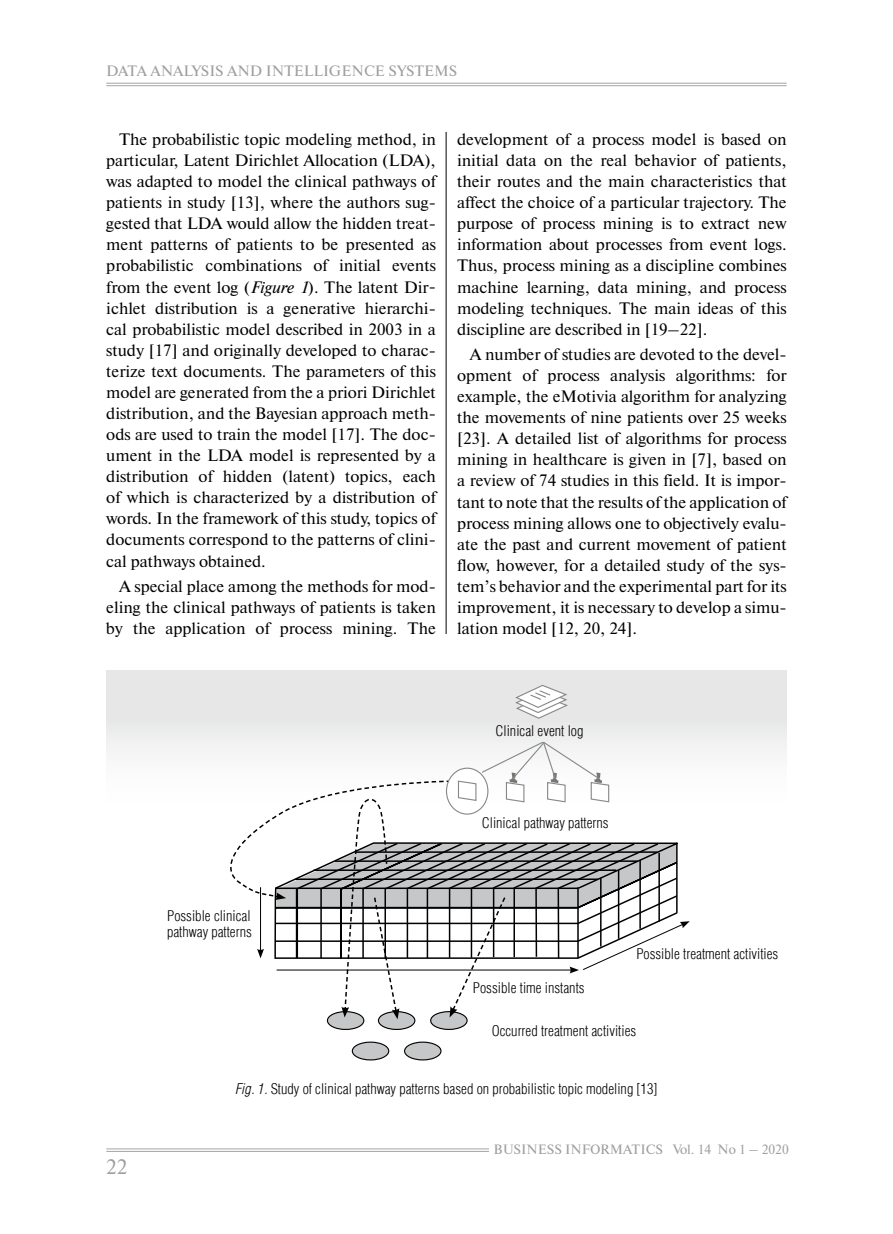
<style>
.page{position:relative;width:893px;height:1234px;background:#fff}
.page>*{position:absolute;margin:0;border:0;box-sizing:border-box;transform-origin:0 0}
.t1{font:21px "Newton C";color:#9c9e9f}
.t2{font:16.5px/21px "Newton C";color:#000;text-align:justify}
.t3{font:300 15px/16.5px "Helios Cond";color:#000}
.t4{font:15px "Newton C";color:#9c9e9f}
.t5{font:13.5px "Newton C";color:#9c9e9f}
.s1{font-style:italic}
</style>
<div class="page">
<hr style="left:106px;top:1148px;width:383px;height:1px;background:#a6a4a1">
<hr style="left:106px;top:1150px;width:383px;height:1px;background:#a6a4a1">
<hr style="left:106px;top:83px;width:681px;height:1px;background:#a6a4a1">
<hr style="left:106px;top:85px;width:681px;height:1px;background:#a6a4a1">
<hr style="left:446px;top:132px;width:1px;height:502px;background:#000">
<div style="left:106px;top:670px;width:681px;height:151px;background:linear-gradient(to bottom,#e1e2e3,#fff)"></div>
<div style="left:327px;top:1011px;width:37px;height:18px;background:#c6c7c8;border-radius:50%"></div>
<div style="left:327px;top:1010px;width:37px;height:19px;border:1px solid #000;border-radius:50%"></div>
<div style="left:352px;top:1041px;width:37px;height:18px;background:#c6c7c8;border-radius:50%"></div>
<div style="left:352px;top:1041px;width:37px;height:19px;border:1px solid #000;border-radius:50%"></div>
<div style="left:378px;top:1011px;width:37px;height:18px;background:#c6c7c8;border-radius:50%"></div>
<div style="left:378px;top:1010px;width:37px;height:19px;border:1px solid #000;border-radius:50%"></div>
<div style="left:405px;top:1041px;width:36px;height:18px;background:#c6c7c8;border-radius:50%"></div>
<div style="left:404px;top:1041px;width:37px;height:19px;border:1px solid #000;border-radius:50%"></div>
<div style="left:431px;top:1011px;width:36px;height:18px;background:#c6c7c8;border-radius:50%"></div>
<div style="left:430px;top:1010px;width:38px;height:19px;border:1px solid #000;border-radius:50%"></div>
<svg style="left:515px;top:684px;width:54px;height:35px"></svg>
<svg style="left:224px;top:740px;width:466px;height:279px"></svg>
<p class="t4" style="left:106px;top:63px;width:352px">DATA ANALYSIS AND INTELLIGENCE SYSTEMS</p>
<p class="t2" style="left:106px;top:129px;width:331px;text-indent:13px">The probabilistic topic modeling method, in particular, Latent Dirichlet Allocation (LDA), was adapted to model the clinical pathways of patients in study [13], where the authors sug&shy;gested that LDA would allow the hidden treat&shy;ment patterns of patients to be presented as probabilistic combinations of initial events from the event log (<span class="s1">Figure 1</span>). The latent Dir&shy;ichlet distribution is a generative hierarchi&shy;cal probabilistic model described in 2003 in a study [17] and originally developed to charac&shy;terize text documents. The parameters of this model are generated from the a priori Dirichlet distribution, and the Bayesian approach meth&shy;ods are used to train the model [17]. The doc&shy;ument in the LDA model is represented by a distribution of hidden (latent) topics, each of which is characterized by a distribution of words. In the framework of this study, topics of documents correspond to the patterns of clini&shy;cal pathways obtained.</p>
<p class="t2" style="left:106px;top:575px;width:331px;text-indent:13px">A special place among the methods for mod&shy;eling the clinical pathways of patients is taken by the application of process mining. The</p>
<p class="t2" style="left:457px;top:129px;width:331px">development of a process model is based on initial data on the real behavior of patients, their routes and the main characteristics that affect the choice of a particular trajectory. The purpose of process mining is to extract new information about processes from event logs.<br>Thus, process mining as a discipline combines machine learning, data mining, and process modeling techniques. The main ideas of this discipline are described in [19–22].</p>
<p class="t2" style="left:457px;top:344px;width:331px;text-indent:13px">A number of studies are devoted to the devel&shy;opment of process analysis algorithms: for example, the eMotivia algorithm for analyzing the movements of nine patients over 25 weeks [23]. A detailed list of algorithms for process mining in healthcare is given in [7], based on a review of 74 studies in this field. It is impor&shy;tant to note that the results of the application of process mining allows one to objectively evalu&shy;ate the past and current movement of patient flow, however, for a detailed study of the sys&shy;tem’s behavior and the experimental part for its improvement, it is necessary to develop a simu&shy;lation model [12, 20, 24].</p>
<p class="t3" style="left:167px;top:906px;width:86px">Possible clinical pathway patterns</p>
<p class="t3" style="left:496px;top:722px;width:89px">Clinical event log</p>
<p class="t3" style="left:482px;top:814px;width:128px">Clinical pathway patterns</p>
<p class="t3" style="left:473px;top:979px;width:113px">Possible time instants</p>
<p class="t3" style="left:636px;top:945px;width:144px">Possible treatment activities</p>
<p class="t3" style="left:492px;top:1022px;width:146px">Occurred treatment activities</p>
<p class="t3" style="left:236px;top:1080px;width:423px"><span class="s1">Fig. 1.</span> Study of clinical pathway patterns based on probabilistic topic modeling [13]</p>
<p class="t1" style="left:106px;top:1154px;width:23px">22</p>
<p class="t5" style="left:494px;top:1141px;width:297px">BUSINESS INFORMATICS Vol. 14 No 1 – 2020</p>
</div>
